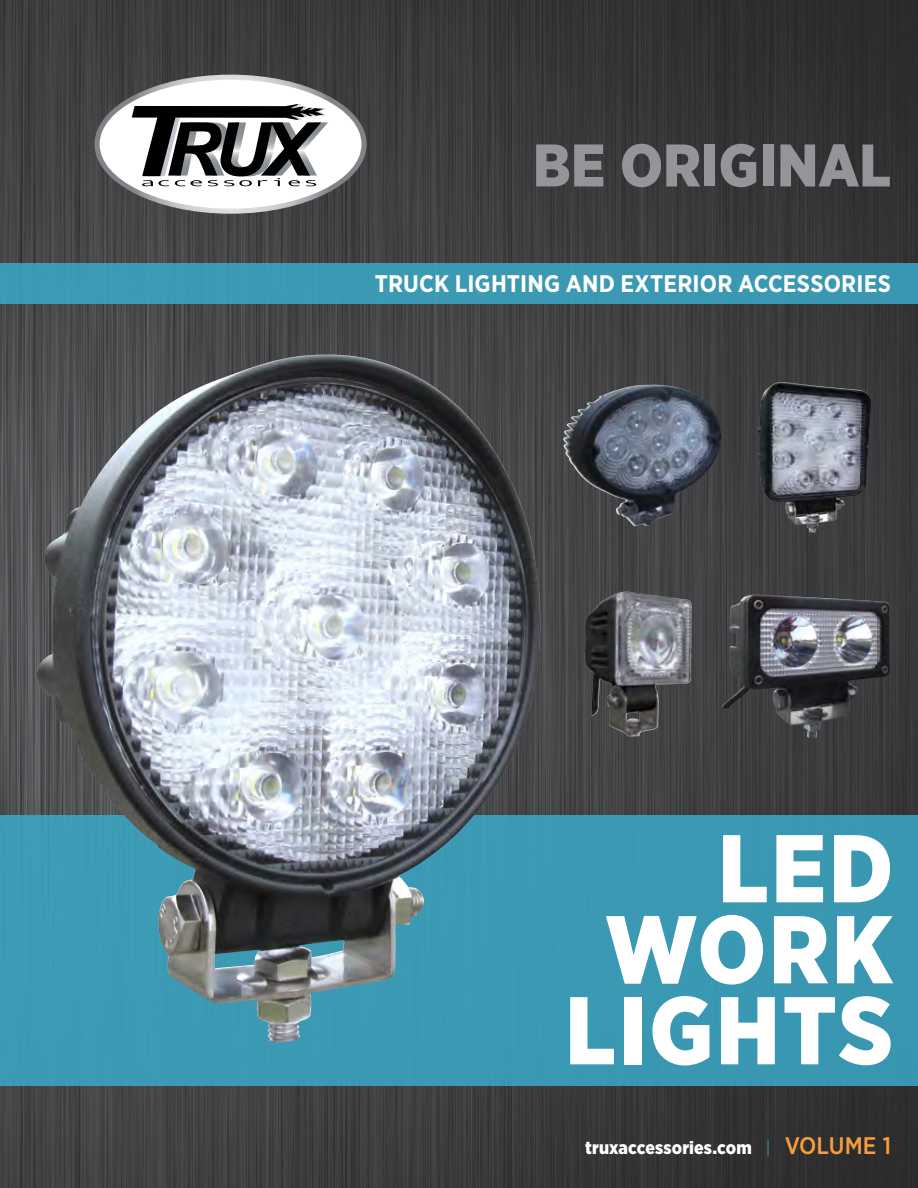
<style>
.page{position:relative;width:918px;height:1188px;background:#fff}
.page>*{position:absolute;margin:0;border:0;box-sizing:border-box;transform-origin:0 0}
.t1{font:900 96px/81px "Gotham Narrow";letter-spacing:.03em;color:#fff;text-align:right}
.t2{font:900 60px "Gotham Narrow";letter-spacing:.005em;color:#939598}
.t3{font:700 24px "Gotham Narrow";letter-spacing:.005em;color:#fff}
.t4{font:900 18px "Gotham Narrow";letter-spacing:-.01em;color:#fff}
.s1{font-weight:300;color:#3aa9c8}
.s2{font-weight:500;font-size:24px;color:#f99d3e}
</style>
<div class="page">
<img style="left:0;top:0;width:918px;height:1188px">
<div style="left:0;top:815px;width:918px;height:271px;background:#3a98b3"></div>
<img style="left:36px;top:355px;width:506px;height:688px">
<img style="left:758px;top:382px;width:114px;height:151px">
<img style="left:563px;top:385px;width:158px;height:142px">
<img style="left:720px;top:594px;width:170px;height:145px">
<div style="left:0;top:264px;width:918px;height:40px;background:#3b99b4"></div>
<svg style="left:94px;top:75px;width:273px;height:139px"></svg>
<img style="left:585px;top:592px;width:107px;height:144px">
<h2 class="t2" style="left:533px;top:126px;width:344px">Be original</h2>
<p class="t3" style="left:375px;top:268px;width:518px">TRUCK LIGHTING AND EXTE RIOR ACCESSORIES</p>
<h1 class="t1" style="left:565px;top:827px;width:329px">LED work lights</h1>
<p class="t4" style="left:585px;top:1136px;width:308px">truxaccessories.com <span class="s1">|</span> <span class="s2">VOLUME 1</span></p>
</div>
